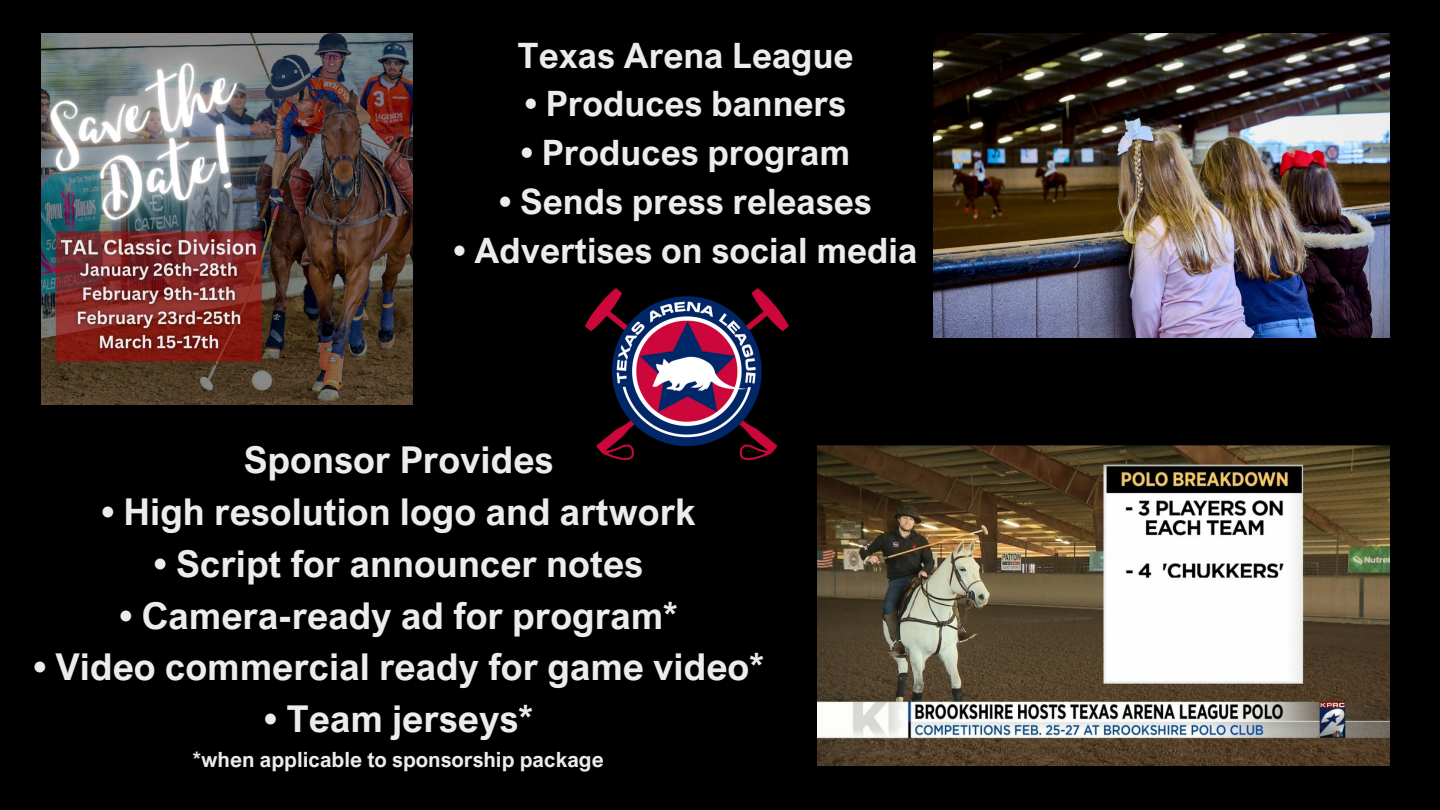
<style>
.page{position:relative;width:1440px;height:810px;background:#000}
.page>*{position:absolute;margin:0;border:0;box-sizing:border-box;transform-origin:0 0}
.t1{font:700 37px "Arial Nova";color:#edebeb}
.t2{font:700 35px "Arial Nova";color:#edebeb}
.t3{font:700 21px "Arial Nova";color:#edebeb}
</style>
<div class="page">
<img style="left:818px;top:445px;width:572px;height:320px">
<img style="left:41px;top:34px;width:372px;height:371px">
<img style="left:585px;top:288px;width:204px;height:173px">
<img style="left:934px;top:34px;width:456px;height:303px">
<p class="t2" style="left:517px;top:33px;width:338px">Texas Arena League</p>
<p class="t2" style="left:525px;top:82px;width:323px">• Produces banners</p>
<p class="t2" style="left:521px;top:131px;width:331px">• Produces program</p>
<p class="t2" style="left:499px;top:179px;width:374px">• Sends press releases</p>
<p class="t2" style="left:454px;top:228px;width:465px">• Advertises on social media</p>
<p class="t1" style="left:244px;top:437px;width:311px">Sponsor Provides</p>
<p class="t1" style="left:101px;top:489px;width:596px">• High resolution logo and artwork</p>
<p class="t1" style="left:154px;top:541px;width:491px">• Script for announcer notes</p>
<p class="t1" style="left:120px;top:592px;width:560px">• Camera-ready ad for program*</p>
<p class="t1" style="left:33px;top:644px;width:732px">• Video commercial ready for game video*</p>
<p class="t1" style="left:264px;top:696px;width:270px">• Team jerseys*</p>
<p class="t3" style="left:193px;top:746px;width:412px">*when applicable to sponsorship package</p>
</div>
